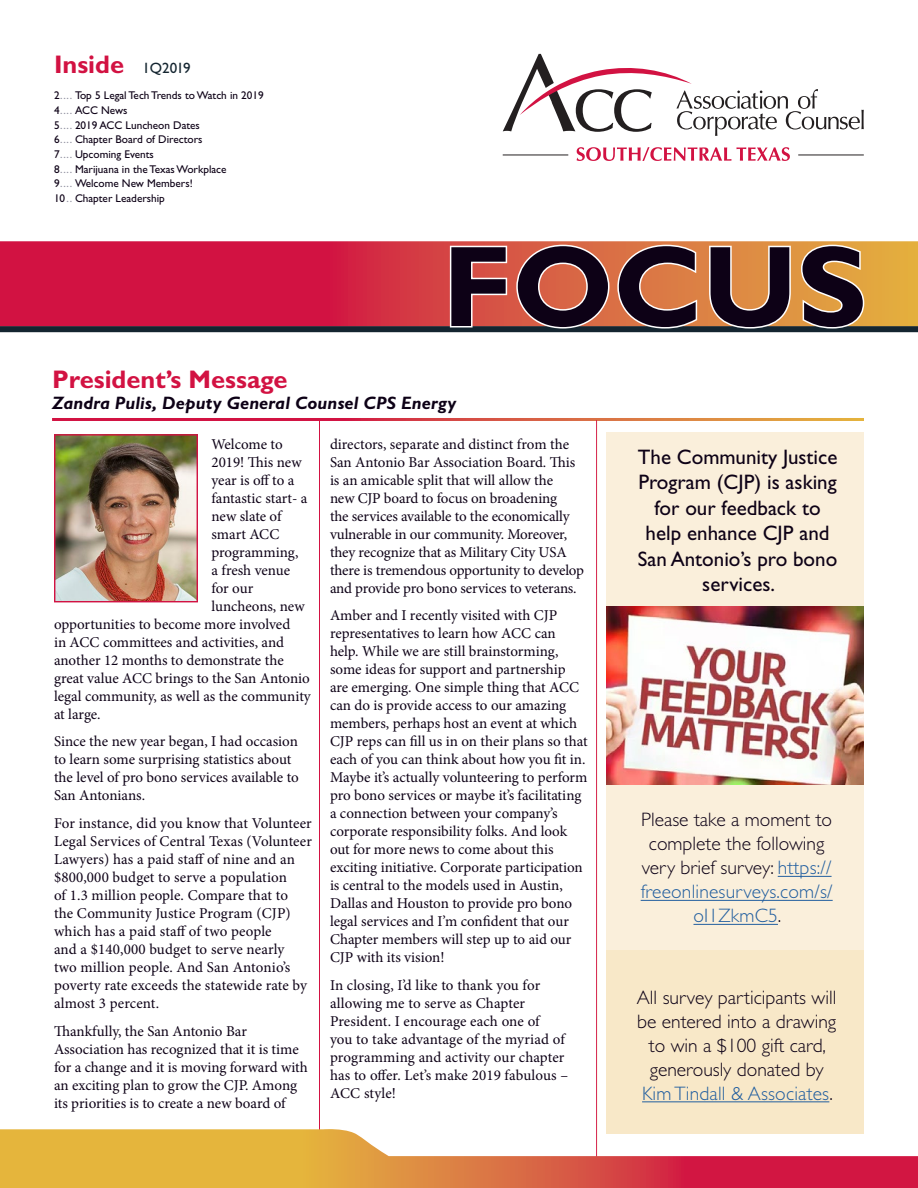
<style>
.page{position:relative;width:918px;height:1188px;background:#fff}
.page>*{position:absolute;margin:0;border:0;box-sizing:border-box;transform-origin:0 0}
.t1{font:700 115.5px "Gill Sans";color:#0d0116}
.Headline{font:700 25.5px "Gill Sans";color:#d21242}
.body_type{font:21px/25.5px "Gill Sans";color:#0d0116;text-align:center}
.body_type-2{font:300 19.5px/24px "Gill Sans";color:#0d0116;text-align:center}
.Headline_2nd_line{font:italic 700 18px "Gill Sans";letter-spacing:.01em;color:#0d0116}
.body_type-3{font:15px/18px "Minion Pro";color:#0d0116}
.t2{font:15px "Gill Sans";color:#142530}
.body_type-4{font:11.25px "Gill Sans";color:#0d0116}
.s1{color:#9292a1}
.s2{color:#215e9f}
</style>
<div class="page">
<div style="left:607px;top:432px;width:257px;height:702px;background:#faefdb"></div>
<div style="left:607px;top:950px;width:257px;height:184px;background:#f8e8c8"></div>
<svg style="left:0;top:241px;width:918px;height:85px;background:#d42e43"></svg>
<div style="left:0;top:326px;width:918px;height:6px;background:#142530"></div>
<svg style="left:448px;top:244px;width:61px;height:84px;background:#da7069"></svg>
<svg style="left:515px;top:243px;width:185px;height:86px;background:#d98160"></svg>
<svg style="left:708px;top:244px;width:84px;height:85px;background:#de9c62"></svg>
<svg style="left:800px;top:243px;width:66px;height:86px"></svg>
<svg style="left:503px;top:54px;width:361px;height:82px"></svg>
<svg style="left:577px;top:147px;width:213px;height:14px"></svg>
<hr style="left:798px;top:155px;width:66px;height:1px;background:#231f20">
<hr style="left:503px;top:155px;width:65px;height:1px;background:#231f20">
<svg style="left:0;top:1129px;width:918px;height:59px"></svg>
<img style="left:56px;top:436px;width:140px;height:164px">
<div style="left:54px;top:434px;width:144px;height:168px;border:1px solid #d21242"></div>
<hr style="left:778px;top:876px;width:54px;height:1px;background:#215e9f">
<hr style="left:641px;top:900px;width:192px;height:1px;background:#215e9f">
<hr style="left:693px;top:924px;width:85px;height:1px;background:#215e9f">
<hr style="left:642px;top:1101px;width:187px;height:1px;background:#215e9f">
<img style="left:607px;top:607px;width:257px;height:178px">
<p class="Headline" style="left:54px;top:49px;width:72px">Inside</p>
<p class="t2" style="left:142px;top:59px;width:50px">1Q2019</p>
<p class="body_type-4" style="left:54px;top:89px;width:211px">2<span class="s1">....</span> Top 5 Legal Tech Trends to Watch in 2019</p>
<p class="body_type-4" style="left:54px;top:104px;width:75px">4<span class="s1">....</span> ACC News</p>
<p class="body_type-4" style="left:54px;top:118px;width:147px">5<span class="s1">....</span> 2019 ACC Luncheon Dates</p>
<p class="body_type-4" style="left:54px;top:133px;width:150px">6<span class="s1">....</span> Chapter Board of Directors</p>
<p class="body_type-4" style="left:54px;top:148px;width:101px">7<span class="s1">....</span> Upcoming Events</p>
<p class="body_type-4" style="left:54px;top:162px;width:174px">8<span class="s1">....</span> Marijuana in the Texas Workplace</p>
<p class="body_type-4" style="left:54px;top:177px;width:140px">9<span class="s1">....</span> Welcome New Members!</p>
<p class="body_type-4" style="left:54px;top:192px;width:112px">10<span class="s1">..</span> Chapter Leadership</p>
<h1 class="t1" style="left:443px;top:219px;width:426px">FOCUS</h1>
<p class="Headline" style="left:52px;top:364px;width:237px">President’s Message</p>
<p class="Headline_2nd_line" style="left:52px;top:393px;width:406px">Zandra Pulis, Deputy General Counsel CPS Energy</p>
<p class="body_type-3" style="left:211px;top:435px;width:73px">Welcome to</p>
<p class="body_type-3" style="left:211px;top:453px;width:92px">2019! This new</p>
<p class="body_type-3" style="left:211px;top:471px;width:84px">year is off to a</p>
<p class="body_type-3" style="left:211px;top:489px;width:98px">fantastic start- a</p>
<p class="body_type-3" style="left:211px;top:507px;width:72px">new slate of</p>
<p class="body_type-3" style="left:211px;top:525px;width:69px">smart ACC</p>
<p class="body_type-3" style="left:211px;top:543px;width:88px">programming,</p>
<p class="body_type-3" style="left:211px;top:561px;width:80px">a fresh venue</p>
<p class="body_type-3" style="left:211px;top:579px;width:43px">for our</p>
<p class="body_type-3" style="left:211px;top:597px;width:95px">luncheons, new</p>
<p class="body_type-3" style="left:54px;top:615px;width:238px">opportunities to become more involved</p>
<p class="body_type-3" style="left:54px;top:633px;width:232px">in ACC committees and activities, and</p>
<p class="body_type-3" style="left:54px;top:651px;width:231px">another 12 months to demonstrate the</p>
<p class="body_type-3" style="left:54px;top:669px;width:257px">great value ACC brings to the San Antonio</p>
<p class="body_type-3" style="left:54px;top:687px;width:258px">legal community, as well as the community</p>
<p class="body_type-3" style="left:54px;top:705px;width:48px">at large.</p>
<p class="body_type-3" style="left:54px;top:733px;width:246px">Since the new year began, I had occasion to learn some surprising statistics about the level of pro bono services available to San Antonians.</p>
<p class="body_type-3" style="left:54px;top:814px;width:260px">For instance, did you know that Volunteer Legal Services of Central Texas (Volunteer Lawyers) has a paid staff of nine and an $800,000 budget to serve a population<br>of 1.3 million people. Compare that to<br>the Community Justice Program (CJP) which has a paid staff of two people<br>and a $140,000 budget to serve nearly<br>two million people. And San Antonio’s poverty rate exceeds the statewide rate by almost 3 percent.</p>
<p class="body_type-3" style="left:54px;top:1022px;width:255px">Thankfully, the San Antonio Bar Association has recognized that it is time for a change and it is moving forward with an exciting plan to grow the CJP. Among its priorities is to create a new board of</p>
<p class="body_type-3" style="left:330px;top:435px;width:256px">directors, separate and distinct from the San Antonio Bar Association Board. This is an amicable split that will allow the<br>new CJP board to focus on broadening<br>the services available to the economically vulnerable in our community. Moreover, they recognize that as Military City USA there is tremendous opportunity to develop and provide pro bono services to veterans.</p>
<p class="body_type-3" style="left:330px;top:607px;width:259px">Amber and I recently visited with CJP representatives to learn how ACC can help. While we are still brainstorming, some ideas for support and partnership<br>are emerging. One simple thing that ACC can do is provide access to our amazing members, perhaps host an event at which CJP reps can fill us in on their plans so that each of you can think about how you fit in.<br>Maybe it’s actually volunteering to perform pro bono services or maybe it’s facilitating a connection between your company’s corporate responsibility folks. And look out for more news to come about this exciting initiative. Corporate participation is central to the models used in Austin, Dallas and Houston to provide pro bono legal services and I’m confident that our Chapter members will step up to aid our CJP with its vision!</p>
<p class="body_type-3" style="left:330px;top:976px;width:240px">In closing, I’d like to thank you for allowing me to serve as Chapter<br>President. I encourage each one of<br>you to take advantage of the myriad of programming and activity our chapter has to offer. Let’s make 2019 fabulous –<br>ACC style!</p>
<p class="body_type" style="left:638px;top:444px;width:201px">The Community Justice<br>Program (CJP) is asking for our feedback to help enhance CJP and<br>San Antonio’s pro bono services.</p>
<p class="body_type-2" style="left:641px;top:808px;width:194px">Please take a moment to complete the following very brief survey: <span class="s2">https:// freeonlinesurveys.com/s/ oI1ZkmC5</span>.</p>
<p class="body_type-2" style="left:637px;top:986px;width:201px">All survey participants will be entered into a drawing to win a $100 gift card, generously donated by<br><span class="s2">Kim Tindall &amp; Associates</span>.</p>
</div>
